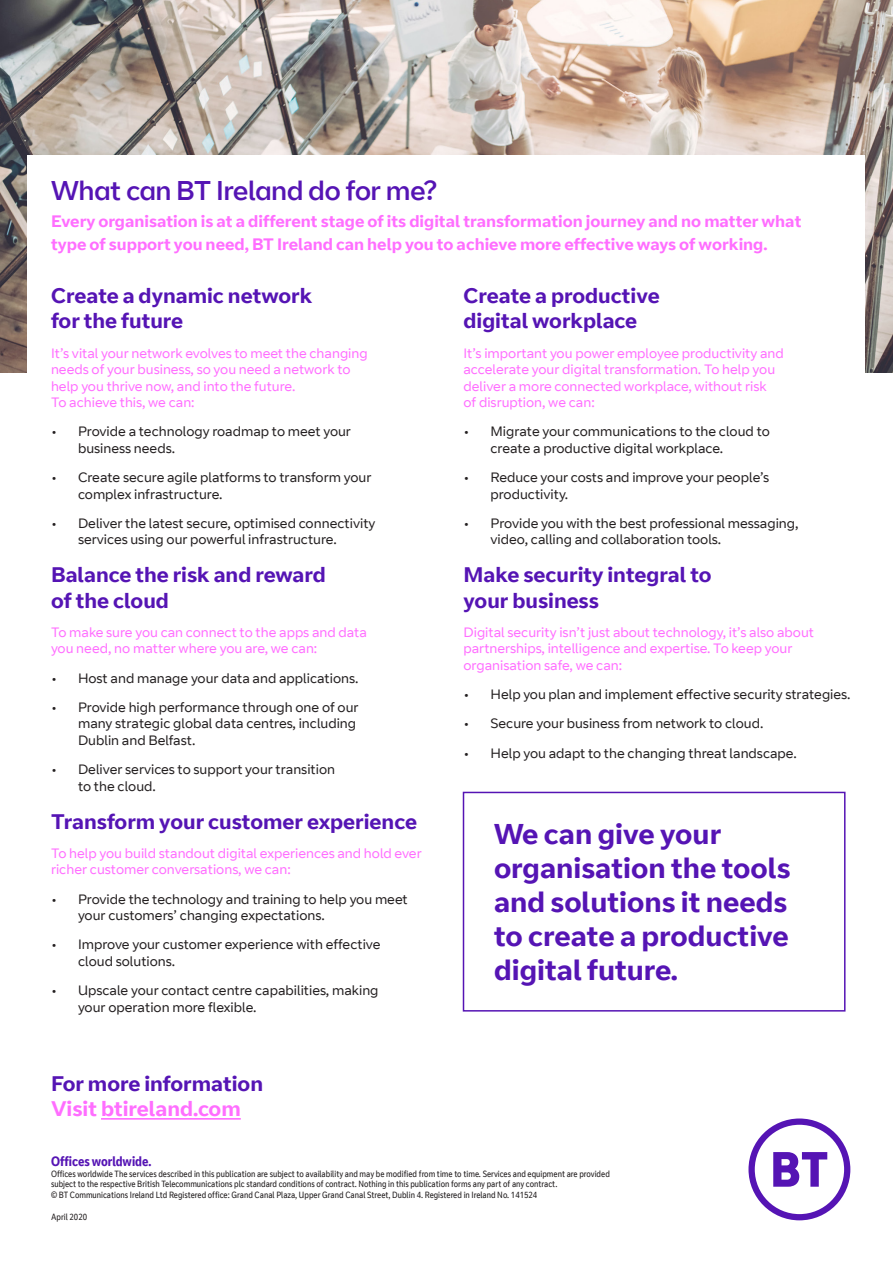
<style>
.page{position:relative;width:893px;height:1263px;background:#fff}
.page>*{position:absolute;margin:0;border:0;box-sizing:border-box;transform-origin:0 0}
.Sub_heading_-_pink{font:700 28.5px/34.2px "BT Curve";color:#5514b4}
.Sub_heading{font:27px "BT Curve Headline";color:#5514b4}
.Sub_heading_-_pink-2{font:700 21px/25.2px "BT Curve";color:#5514b4}
.Main_body{font:700 16.5px/22.5px "BT Curve";color:#ff6eff}
.t1{font:13.5px/16.5px "BT Curve";color:#231f20}
.Main_body-2{font:13.5px/16.5px "BT Curve";color:#ff6eff}
.t2{font:700 13.5px "BT Curve Condensed";color:#5514b4}
.t3{font:9px/10.8px "BT Curve Condensed";color:#231f20}
.s1{color:#ff6eff}
</style>
<div class="page">
<img style="left:0;top:0;width:893px;height:373px">
<div style="left:28px;top:155px;width:837px;height:855px;background:#fff"></div>
<div style="left:463px;top:792px;width:382px;height:219px;border:2px solid #5514b4"></div>
<svg style="left:748px;top:1118px;width:102px;height:102px"></svg>
<hr style="left:101px;top:1118px;width:140px;height:2px;background:#ff6eff">
<p class="Sub_heading" style="left:51px;top:175px;width:387px">What can BT Ireland do for me?</p>
<p class="Main_body" style="left:51px;top:211px;width:752px">Every organisation is at a different stage of its digital transformation journey and no matter what type of support you need, BT Ireland can help you to achieve more effective ways of working.</p>
<p class="Sub_heading_-_pink-2" style="left:51px;top:284px;width:263px">Create a dynamic network for the future</p>
<p class="Main_body-2" style="left:51px;top:345px;width:318px">It’s vital your network evolves to meet the changing needs of your business, so you need a network to help you thrive now, and into the future.<br>To achieve this, we can:</p>
<p class="t1" style="left:78px;top:424px;width:274px;text-indent:-27px">• Provide a technology roadmap to meet your business needs.</p>
<p class="t1" style="left:78px;top:470px;width:295px;text-indent:-27px">• Create secure agile platforms to transform your complex infrastructure.</p>
<p class="t1" style="left:78px;top:515px;width:299px;text-indent:-27px">• Deliver the latest secure, optimised connectivity services using our powerful infrastructure.</p>
<p class="Sub_heading_-_pink-2" style="left:51px;top:563px;width:276px">Balance the risk and reward of the cloud</p>
<p class="Main_body-2" style="left:51px;top:624px;width:317px">To make sure you can connect to the apps and data you need, no matter where you are, we can:</p>
<p class="t1" style="left:51px;top:670px;width:309px">• Host and manage your data and applications.</p>
<p class="t1" style="left:78px;top:699px;width:282px;text-indent:-27px">• Provide high performance through one of our many strategic global data centres, including<br>Dublin and Belfast.</p>
<p class="t1" style="left:78px;top:762px;width:259px;text-indent:-27px">• Deliver services to support your transition to the cloud.</p>
<p class="Sub_heading_-_pink-2" style="left:51px;top:809px;width:368px">Transform your customer experience</p>
<p class="Main_body-2" style="left:51px;top:845px;width:372px">To help you build standout digital experiences and hold ever richer customer conversations, we can:</p>
<p class="t1" style="left:78px;top:891px;width:331px;text-indent:-27px">• Provide the technology and training to help you meet your customers’ changing expectations.</p>
<p class="t1" style="left:78px;top:937px;width:304px;text-indent:-27px">• Improve your customer experience with effective cloud solutions.</p>
<p class="t1" style="left:78px;top:983px;width:302px;text-indent:-27px">• Upscale your contact centre capabilities, making your operation more flexible.</p>
<p class="Sub_heading_-_pink-2" style="left:51px;top:1072px;width:214px">For more information<br><span class="s1">Visit btireland.com</span></p>
<p class="Sub_heading_-_pink-2" style="left:463px;top:284px;width:198px">Create a productive digital workplace</p>
<p class="Main_body-2" style="left:463px;top:345px;width:322px">It’s important you power employee productivity and accelerate your digital transformation. To help you deliver a more connected workplace, without risk<br>of disruption, we can:</p>
<p class="t1" style="left:490px;top:424px;width:281px;text-indent:-27px">• Migrate your communications to the cloud to create a productive digital workplace.</p>
<p class="t1" style="left:490px;top:470px;width:280px;text-indent:-27px">• Reduce your costs and improve your people’s productivity.</p>
<p class="t1" style="left:490px;top:515px;width:309px;text-indent:-27px">• Provide you with the best professional messaging, video, calling and collaboration tools.</p>
<p class="Sub_heading_-_pink-2" style="left:463px;top:563px;width:250px">Make security integral to your business</p>
<p class="Main_body-2" style="left:463px;top:624px;width:352px">Digital security isn’t just about technology, it’s also about partnerships, intelligence and expertise. To keep your organisation safe, we can:</p>
<p class="t1" style="left:463px;top:687px;width:388px">• Help you plan and implement effective security strategies.</p>
<p class="t1" style="left:463px;top:716px;width:301px">• Secure your business from network to cloud.</p>
<p class="t1" style="left:463px;top:745px;width:335px">• Help you adapt to the changing threat landscape.</p>
<p class="Sub_heading_-_pink" style="left:494px;top:817px;width:298px">We can give your organisation the tools and solutions it needs to create a productive digital future.</p>
<p class="t2" style="left:51px;top:1153px;width:102px">Offices worldwide.</p>
<p class="t3" style="left:51px;top:1168px;width:560px">Offices worldwide The services described in this publication are subject to availability and may be modified from time to time. Services and equipment are provided subject to the respective British Telecommunications plc standard conditions of contract. Nothing in this publication forms any part of any contract.<br>© BT Communications Ireland Ltd Registered office: Grand Canal Plaza, Upper Grand Canal Street, Dublin 4. Registered in Ireland No. 141524</p>
<p class="t3" style="left:51px;top:1211px;width:38px">April 2020</p>
</div>
